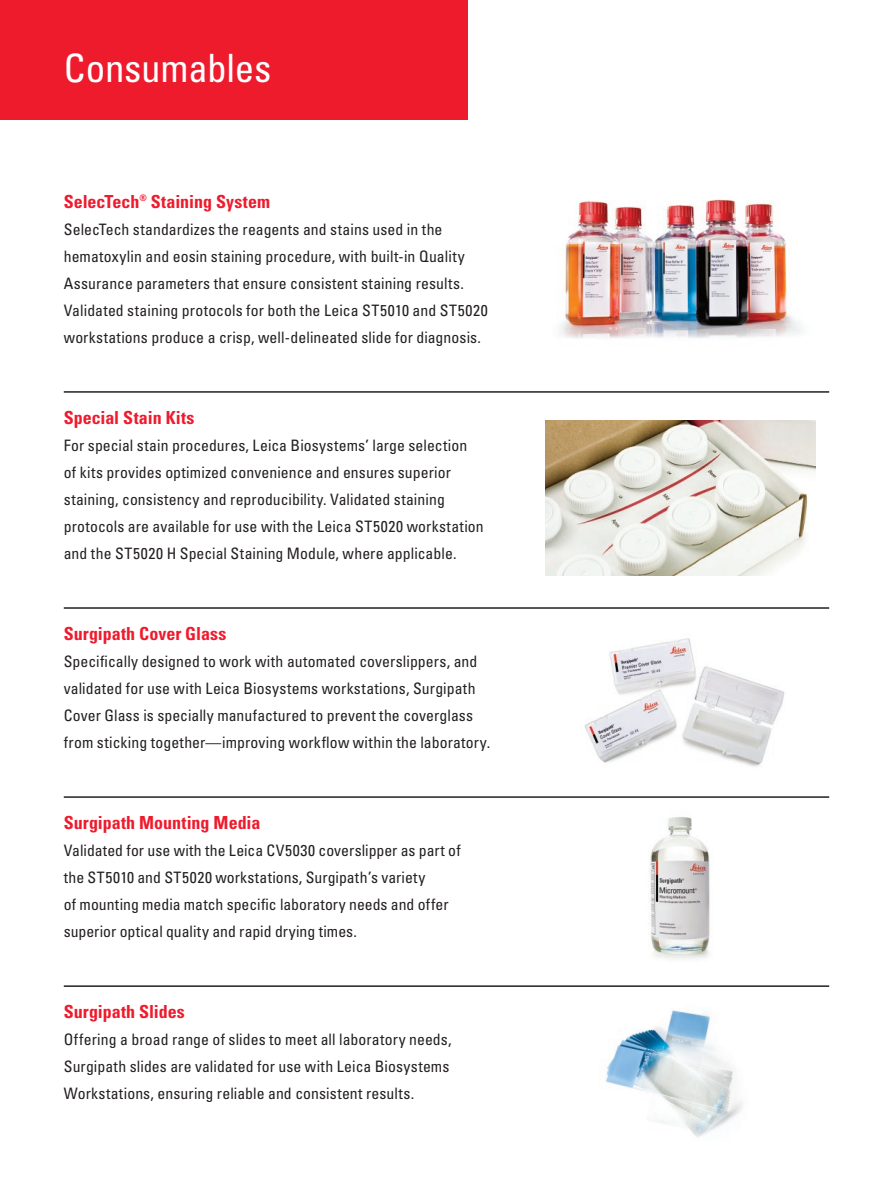
<style>
.page{position:relative;width:893px;height:1191px;background:#fff}
.page>*{position:absolute;margin:0;border:0;box-sizing:border-box;transform-origin:0 0}
.t1{font:condensed 39px "Univers";letter-spacing:-.005em;color:#fff}
.t2{font:700 condensed 18px "Univers";color:#ee1b2d}
.t3{font:condensed 15.75px/27px "Univers";letter-spacing:.005em;color:#231f20}
</style>
<div class="page">
<hr style="left:64px;top:391px;width:765px;height:2px;background:#231f20">
<hr style="left:64px;top:607px;width:765px;height:2px;background:#231f20">
<hr style="left:64px;top:796px;width:765px;height:2px;background:#231f20">
<hr style="left:64px;top:985px;width:765px;height:2px;background:#231f20">
<img style="left:560px;top:199px;width:242px;height:139px">
<img style="left:605px;top:1010px;width:138px;height:128px">
<img style="left:584px;top:638px;width:201px;height:129px">
<img style="left:650px;top:817px;width:60px;height:142px">
<img style="left:546px;top:421px;width:269px;height:154px">
<div style="left:0;top:0;width:468px;height:119px;background:#ee1b2d"></div>
<h1 class="t1" style="left:64px;top:44px;width:209px">Consumables</h1>
<p class="t2" style="left:64px;top:190px;width:208px">SelecTech<sup>®</sup> Staining System</p>
<p class="t3" style="left:64px;top:215px;width:426px">SelecTech standardizes the reagents and stains used in the hematoxylin and eosin staining procedure, with built-in Quality Assurance parameters that ensure consistent staining results.<br>Validated staining protocols for both the Leica ST5010 and ST5020 workstations produce a crisp, well-delineated slide for diagnosis.</p>
<p class="t2" style="left:64px;top:406px;width:132px">Special Stain Kits</p>
<p class="t3" style="left:64px;top:431px;width:421px">For special stain procedures, Leica Biosystems’ large selection of kits provides optimized convenience and ensures superior staining, consistency and reproducibility. Validated staining protocols are available for use with the Leica ST5020 workstation and the ST5020 H Special Staining Module, where applicable.</p>
<p class="t2" style="left:64px;top:622px;width:164px">Surgipath Cover Glass</p>
<p class="t3" style="left:64px;top:647px;width:428px">Specifically designed to work with automated coverslippers, and validated for use with Leica Biosystems workstations, Surgipath Cover Glass is specially manufactured to prevent the coverglass from sticking together—improving workflow within the laboratory.</p>
<p class="t2" style="left:64px;top:811px;width:198px">Surgipath Mounting Media</p>
<p class="t3" style="left:64px;top:836px;width:398px">Validated for use with the Leica CV5030 coverslipper as part of the ST5010 and ST5020 workstations, Surgipath’s variety<br>of mounting media match specific laboratory needs and offer superior optical quality and rapid drying times.</p>
<p class="t2" style="left:64px;top:1000px;width:123px">Surgipath Slides</p>
<p class="t3" style="left:64px;top:1025px;width:389px">Offering a broad range of slides to meet all laboratory needs,<br>Surgipath slides are validated for use with Leica Biosystems<br>Workstations, ensuring reliable and consistent results.</p>
</div>
